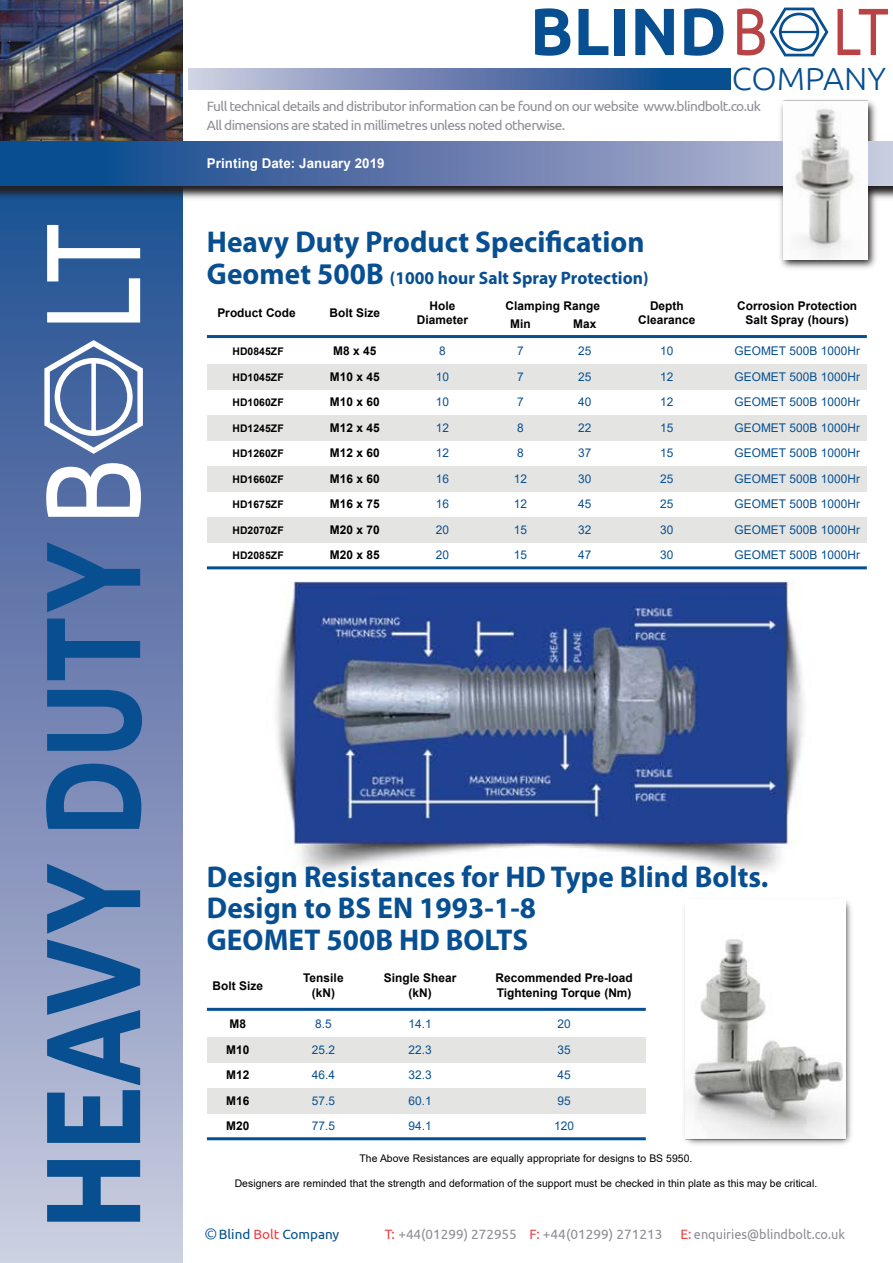
<style>
.page{position:relative;width:893px;height:1263px;background:#fff}
.page>*{position:absolute;margin:0;border:0;box-sizing:border-box;transform-origin:0 0}
.t1{font:700 134.25px "Ubuntu";color:#074f91;scale:.8 1}
.t2{font:700 66.6px "Ubuntu";color:#074f91}
.t3{font:300 32.1px "Ubuntu";color:#074f91}
.t4{font:700 30.15px/31.5px "Myriad Pro";letter-spacing:.005em;color:#074f91}
.t5{font:700 18px "Myriad Pro";letter-spacing:.005em;color:#074f91}
.t6{font:13.5px/18.5px "Ubuntu";letter-spacing:-.045em;color:#8d8e95}
.t7{font:13.5px "Ubuntu";color:#8d8e95}
.t8{font:13.5px "Ubuntu";color:#8d8e95;scale:.94 1}
.t9{font:700 13.5px "Arial";letter-spacing:.005em;color:#fff}
.t10{font:13.5px "Ubuntu";color:#005089}
.t11{font:12px/25.5px "Arial";letter-spacing:.005em;color:#074f91}
.t12{font:700 12px/25.5px "Arial";letter-spacing:.005em;color:#000;text-align:center}
.t13{font:10.5px "Arial";letter-spacing:.005em;color:#000}
.t14{font:700 10.5px "Arial";letter-spacing:.005em;color:#000}
.s1{font-weight:400;color:#fff}
.s2{font-weight:400;color:#b94245}
.s3{font-size:30.15px}
.s4{font-family:"Myriad Pro";font-size:18px;color:#074f91}
.s5{color:#ef3c3e}
</style>
<div class="page">
<img style="left:256px;top:569px;width:562px;height:303px">
<svg style="left:0;top:247px;width:182px;height:1016px;background:#7e8fb9"></svg>
<svg style="left:44px;top:340px;width:99px;height:114px"></svg>
<svg style="left:770px;top:8px;width:58px;height:44px"></svg>
<svg style="left:188px;top:68px;width:542px;height:22px;background:#6682b1"></svg>
<img style="left:0;top:95px;width:732px;height:152px">
<img style="left:732px;top:52px;width:161px;height:217px">
<img style="left:0;top:0;width:182px;height:142px">
<svg style="left:0;top:142px;width:893px;height:43px;background:#5b79ac"></svg>
<img style="left:784px;top:101px;width:83px;height:159px">
<img style="left:635px;top:851px;width:217px;height:294px">
<div style="left:207px;top:364px;width:660px;height:25px;background:#e4e5e3"></div>
<div style="left:207px;top:415px;width:660px;height:25px;background:#e4e5e3"></div>
<div style="left:207px;top:466px;width:660px;height:25px;background:#e4e5e3"></div>
<div style="left:207px;top:517px;width:660px;height:25px;background:#e4e5e3"></div>
<hr style="left:207px;top:335px;width:660px;height:3px;background:#074f91">
<hr style="left:207px;top:566px;width:660px;height:3px;background:#074f91">
<div style="left:207px;top:1037px;width:439px;height:25px;background:#e4e5e3"></div>
<div style="left:207px;top:1088px;width:439px;height:25px;background:#e4e5e3"></div>
<hr style="left:207px;top:1008px;width:439px;height:3px;background:#074f91">
<hr style="left:207px;top:1137px;width:439px;height:3px;background:#074f91">
<img style="left:686px;top:900px;width:159px;height:239px">
<h1 class="t1" style="left:11px;top:1230px;width:1260px;rotate:-90deg">HEAVY DUTY<span class="s1">B LT</span></h1>
<h2 class="t2" style="left:530px;top:-9px;width:360px">BLIND<span class="s2">B LT</span></h2>
<h3 class="t3" style="left:732px;top:59px;width:156px">COMPANY</h3>
<p class="t6" style="left:207px;top:97px;width:556px">Full technical details and distributor information can be found on our website www.blindbolt.co.uk<br>All dimensions are stated in millimetres unless noted otherwise.</p>
<p class="t9" style="left:207px;top:154px;width:179px">Printing Date: January 2019</p>
<h3 class="t4" style="left:207px;top:227px;width:439px">Heavy Duty Product Specification</h3>
<h3 class="t5" style="left:207px;top:268px;width:443px"><span class="s3">Geomet 500B</span> (1000 hour Salt Spray Protection)</h3>
<p class="t12" style="left:217px;top:300px;width:80px">Product Code</p>
<p class="t12" style="left:417px;top:298px;width:53px;line-height:14.4px">Hole<br>Diameter</p>
<p class="t12" style="left:510px;top:296px;width:91px;line-height:18.5px;text-align:left;text-indent:-5px">Clamping Range<br>Min</p>
<p class="t12" style="left:329px;top:300px;width:52px">Bolt Size</p>
<p class="t12" style="left:573px;top:311px;width:25px">Max</p>
<p class="t12" style="left:638px;top:298px;width:59px;line-height:14.4px">Depth<br>Clearance</p>
<p class="t12" style="left:737px;top:298px;width:121px;line-height:14.4px">Corrosion Protection<br>Salt Spray (hours)</p>
<p class="t14" style="left:232px;top:344px;width:53px">HD0845ZF</p>
<p class="t14" style="left:232px;top:370px;width:53px">HD1045ZF</p>
<p class="t14" style="left:232px;top:395px;width:53px">HD1060ZF</p>
<p class="t14" style="left:232px;top:421px;width:53px">HD1245ZF</p>
<p class="t14" style="left:232px;top:446px;width:53px">HD1260ZF</p>
<p class="t14" style="left:232px;top:472px;width:53px">HD1660ZF</p>
<p class="t14" style="left:232px;top:497px;width:53px">HD1675ZF</p>
<p class="t14" style="left:232px;top:523px;width:53px">HD2070ZF</p>
<p class="t14" style="left:232px;top:548px;width:53px">HD2085ZF</p>
<p class="t11" style="left:436px;top:338px;width:15px">8<br>10<br>10<br>12<br>12<br>16<br>16<br>20<br>20</p>
<p class="t11" style="left:660px;top:338px;width:15px;text-align:justify">10<br>12<br>12<br>15<br>15<br>25<br>25<br>30<br>30</p>
<p class="t11" style="left:734px;top:338px;width:127px;text-align:justify">GEOMET 500B 1000Hr GEOMET 500B 1000Hr GEOMET 500B 1000Hr GEOMET 500B 1000Hr GEOMET 500B 1000Hr GEOMET 500B 1000Hr GEOMET 500B 1000Hr GEOMET 500B 1000Hr GEOMET 500B 1000Hr</p>
<p class="t12" style="left:330px;top:338px;width:51px;text-align:left">M8 x 45<br>M10 x 45<br>M10 x 60<br>M12 x 45<br>M12 x 60<br>M16 x 60<br>M16 x 75<br>M20 x 70<br>M20 x 85</p>
<p class="t11" style="left:514px;top:338px;width:15px">7<br>7<br>7<br>8<br>8<br>12<br>12<br>15<br>15</p>
<p class="t11" style="left:578px;top:338px;width:15px;text-align:justify">25<br>25<br>40<br>22<br>37<br>30<br>45<br>32<br>47</p>
<h3 class="t4" style="left:207px;top:861px;width:563px">Design Resistances for HD Type Blind Bolts.<br>Design to BS EN 1993-1-8<br>GEOMET 500B HD BOLTS</h3>
<p class="t12" style="left:213px;top:973px;width:52px">Bolt Size</p>
<p class="t12" style="left:303px;top:971px;width:42px;line-height:14.4px">Tensile (kN)</p>
<p class="t12" style="left:384px;top:971px;width:74px;line-height:14.4px">Single Shear (kN)</p>
<p class="t12" style="left:226px;top:1011px;width:25px;text-align:left">M8<br>M10<br>M12<br>M16<br>M20</p>
<p class="t11" style="left:312px;top:1011px;width:25px">8.5<br>25.2<br>46.4<br>57.5<br>77.5</p>
<p class="t11" style="left:408px;top:1011px;width:25px;text-align:justify">14.1<br>22.3<br>32.3<br>60.1<br>94.1</p>
<p class="t12" style="left:496px;top:971px;width:139px;line-height:14.4px;text-align:left">Recommended Pre-load<br>Tightening Torque (Nm)</p>
<p class="t11" style="left:554px;top:1011px;width:21px">20<br>35<br>45<br>95<br>120</p>
<p class="t13" style="left:360px;top:1151px;width:334px">The Above Resistances are equally appropriate for designs to BS 5950.</p>
<p class="t13" style="left:235px;top:1176px;width:584px">Designers are reminded that the strength and deformation of the support must be checked in thin plate as this may be critical.</p>
<p class="t10" style="left:205px;top:1225px;width:136px"><span class="s4">©</span>Blind <span class="s5">Bolt</span> Company</p>
<p class="t7" style="left:385px;top:1225px;width:279px"><span class="s5">T:</span> +44(01299) 272955 <span class="s5">F:</span> +44(01299) 271213</p>
<p class="t8" style="left:680px;top:1225px;width:177px"><span class="s5">E:</span> enquiries@blindbolt.co.uk</p>
</div>
